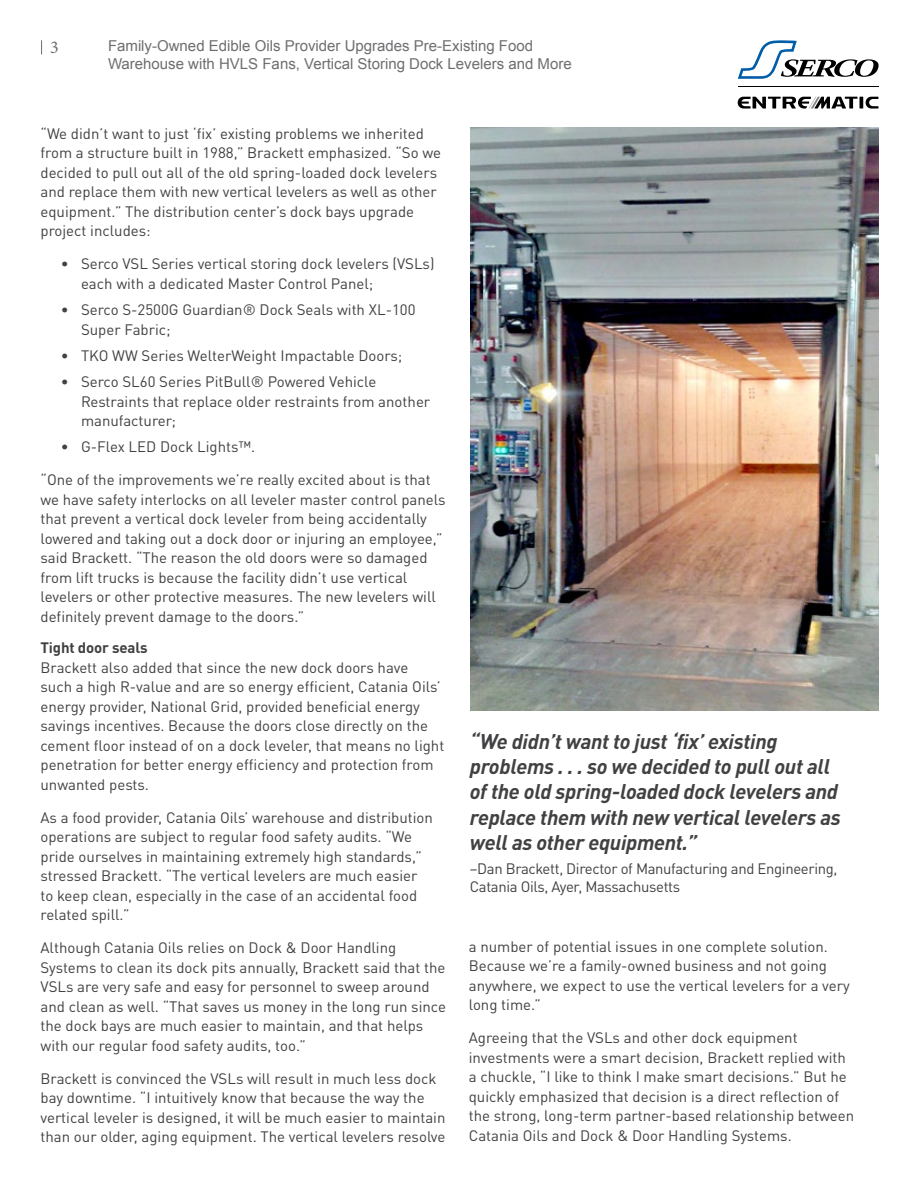
<style>
.page{position:relative;width:918px;height:1188px;background:#fff}
.page>*{position:absolute;margin:0;border:0;box-sizing:border-box;transform-origin:0 0}
.t1{font:italic 700 21px/25.2px "DIN Pro";letter-spacing:-.015em;color:#414042}
.t2{font:18px "Minion Pro";color:#6d6e71}
.t3{font:15px/19.5px "DIN Pro";color:#414042}
.t4{font:15px/18px "Arial";color:#6d6e71}
.t5{font:15px/18px "DIN Pro";letter-spacing:-.02em;color:#414042}
.t6{font:700 15px "DIN Pro";letter-spacing:-.01em;color:#414042}
</style>
<div class="page">
<svg style="left:41px;top:40px;width:1px;height:14px"></svg>
<svg style="left:866px;top:97px;width:12px;height:12px"></svg>
<svg style="left:859px;top:97px;width:4px;height:12px"></svg>
<svg style="left:738px;top:97px;width:120px;height:12px"></svg>
<hr style="left:738px;top:86px;width:140px;height:1px;background:#000">
<svg style="left:738px;top:40px;width:141px;height:39px"></svg>
<img style="left:470px;top:128px;width:409px;height:583px">
<p class="t2" style="left:50px;top:37px;width:10px">3</p>
<p class="t4" style="left:108px;top:37px;width:465px">Family-Owned Edible Oils Provider Upgrades Pre-Existing Food<br>Warehouse with HVLS Fans, Vertical Storing Dock Levelers and More</p>
<p class="t3" style="left:40px;top:122px;width:402px">“We didn’t want to just ‘fix’ existing problems we inherited from a structure built in 1988,” Brackett emphasized. “So we decided to pull out all of the old spring-loaded dock levelers and replace them with new vertical levelers as well as other equipment.” The distribution center’s dock bays upgrade project includes:</p>
<p class="t3" style="left:81px;top:253px;width:355px;text-indent:-20px">• Serco VSL Series vertical storing dock levelers (VSLs) each with a dedicated Master Control Panel;</p>
<p class="t3" style="left:81px;top:299px;width:336px;text-indent:-20px">• Serco S-2500G Guardian® Dock Seals with XL-100<br>Super Fabric;</p>
<p class="t3" style="left:61px;top:344px;width:343px">• TKO WW Series WelterWeight Impactable Doors;</p>
<p class="t3" style="left:81px;top:371px;width:351px;text-indent:-20px">• Serco SL60 Series PitBull® Powered Vehicle<br>Restraints that replace older restraints from another manufacturer;</p>
<p class="t3" style="left:61px;top:436px;width:196px">• G-Flex LED Dock Lights™.</p>
<p class="t3" style="left:40px;top:469px;width:407px">“One of the improvements we’re really excited about is that we have safety interlocks on all leveler master control panels that prevent a vertical dock leveler from being accidentally lowered and taking out a dock door or injuring an employee,” said Brackett. “The reason the old doors were so damaged from lift trucks is because the facility didn’t use vertical levelers or other protective measures. The new levelers will definitely prevent damage to the doors.”</p>
<p class="t6" style="left:40px;top:636px;width:109px">Tight door seals</p>
<p class="t3" style="left:40px;top:656px;width:405px">Brackett also added that since the new dock doors have<br>such a high R-value and are so energy efficient, Catania Oils’ energy provider, National Grid, provided beneficial energy savings incentives. Because the doors close directly on the cement floor instead of on a dock leveler, that means no light penetration for better energy efficiency and protection from unwanted pests.</p>
<p class="t3" style="left:40px;top:806px;width:394px">As a food provider, Catania Oils’ warehouse and distribution operations are subject to regular food safety audits. “We pride ourselves in maintaining extremely high standards,” stressed Brackett. “The vertical levelers are much easier to keep clean, especially in the case of an accidental food related spill.”</p>
<p class="t3" style="left:40px;top:937px;width:407px">Although Catania Oils relies on Dock &amp; Door Handling Systems to clean its dock pits annually, Brackett said that the VSLs are very safe and easy for personnel to sweep around and clean as well. “That saves us money in the long run since the dock bays are much easier to maintain, and that helps with our regular food safety audits, too.”</p>
<p class="t3" style="left:40px;top:1067px;width:407px">Brackett is convinced the VSLs will result in much less dock bay downtime. “I intuitively know that because the way the vertical leveler is designed, it will be much easier to maintain than our older, aging equipment. The vertical levelers resolve</p>
<h1 class="t1" style="left:470px;top:726px;width:372px">“We didn’t want to just ‘fix’ existing problems . . . so we decided to pull out all of the old spring-loaded dock levelers and replace them with new vertical levelers as well as other equipment.”</h1>
<p class="t5" style="left:470px;top:859px;width:369px">–Dan Brackett, Director of Manufacturing and Engineering,<br>Catania Oils, Ayer, Massachusetts</p>
<p class="t3" style="left:469px;top:935px;width:383px">a number of potential issues in one complete solution.<br>Because we’re a family-owned business and not going anywhere, we expect to use the vertical levelers for a very long time.”</p>
<p class="t3" style="left:469px;top:1027px;width:387px">Agreeing that the VSLs and other dock equipment investments were a smart decision, Brackett replied with a chuckle, “I like to think I make smart decisions.” But he quickly emphasized that decision is a direct reflection of the strong, long-term partner-based relationship between Catania Oils and Dock &amp; Door Handling Systems.</p>
</div>
